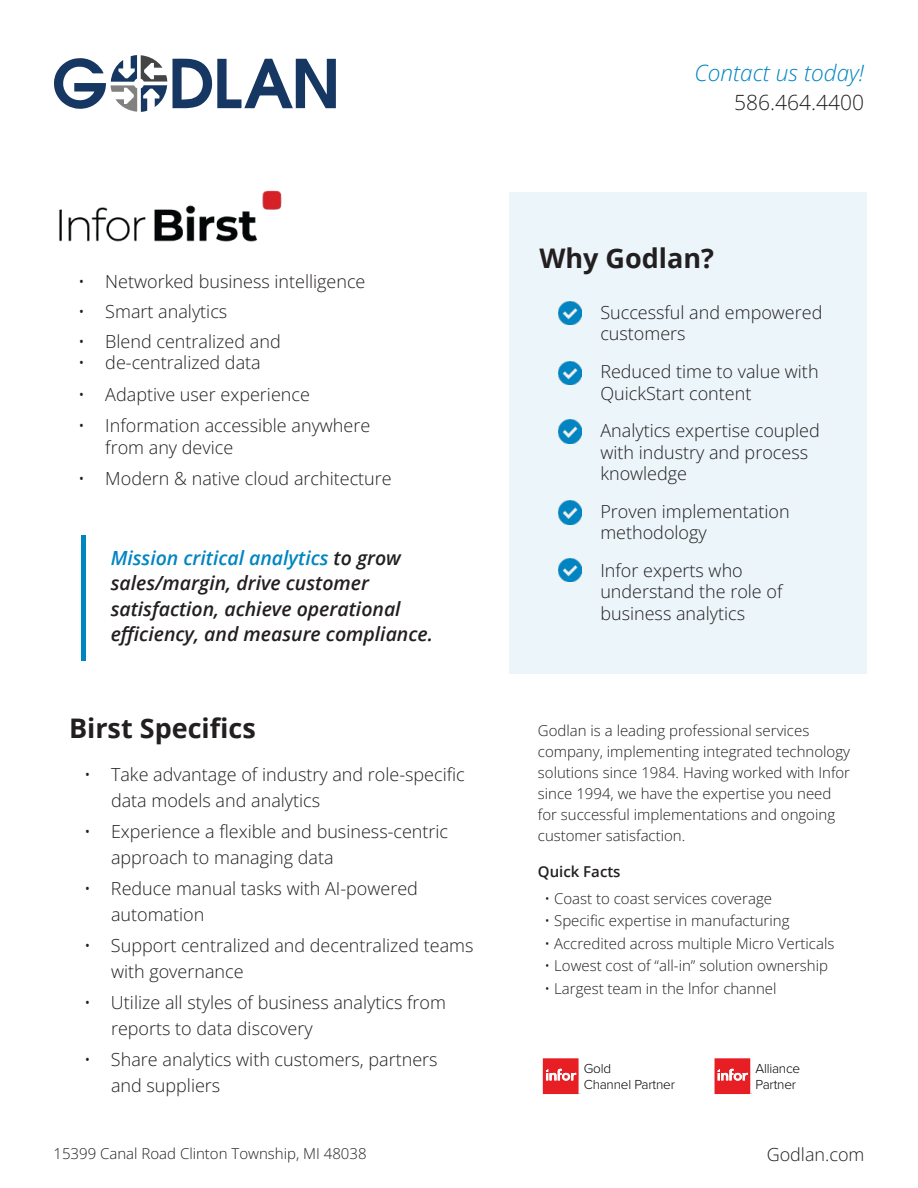
<style>
.page{position:relative;width:918px;height:1188px;background:#fff}
.page>*{position:absolute;margin:0;border:0;box-sizing:border-box;transform-origin:0 0}
.t1{font:700 27px "Open Sans";color:#231f20}
.t2{font:italic 22.5px "Open Sans";color:#0085c1}
.t3{font:21px "Open Sans";color:#231f20}
.t4{font:italic 600 19.5px/25.5px "Open Sans";color:#231f20}
.t5{font:18px/21.6px "Open Sans";color:#231f20}
.t6{font:15px/21px "Open Sans";color:#231f20}
.t7{font:600 15px "Open Sans";color:#231f20}
.t8{font:300 13.5px/16.2px "Proxima Nova";letter-spacing:-.015em;color:#040503}
.s1{color:#0085c1}
</style>
<div class="page">
<div style="left:509px;top:192px;width:358px;height:482px;background:#ebf5fa"></div>
<svg style="left:54px;top:55px;width:282px;height:57px"></svg>
<img style="left:59px;top:190px;width:223px;height:52px">
<img style="left:558px;top:301px;width:24px;height:24px">
<img style="left:558px;top:361px;width:24px;height:24px">
<img style="left:558px;top:420px;width:24px;height:23px">
<img style="left:558px;top:500px;width:24px;height:24px">
<img style="left:558px;top:558px;width:24px;height:24px">
<svg style="left:543px;top:1058px;width:38px;height:36px"></svg>
<svg style="left:714px;top:1058px;width:38px;height:36px"></svg>
<div style="left:81px;top:535px;width:5px;height:126px;background:#0085c1"></div>
<p class="t2" style="left:694px;top:64px;width:171px">Contact us today!</p>
<p class="t5" style="left:78px;top:272px;width:289px">• Networked business intelligence</p>
<p class="t5" style="left:78px;top:302px;width:150px">• Smart analytics</p>
<p class="t5" style="left:78px;top:332px;width:204px">• Blend centralized and</p>
<p class="t5" style="left:78px;top:354px;width:184px">• de-centralized data</p>
<p class="t5" style="left:78px;top:385px;width:233px">• Adaptive user experience</p>
<p class="t5" style="left:105px;top:417px;width:267px;text-indent:-27px">• Information accessible anywhere from any device</p>
<p class="t5" style="left:78px;top:470px;width:315px">• Modern &amp; native cloud architecture</p>
<p class="t4" style="left:111px;top:547px;width:324px"><span class="s1">Mission critical analytics</span> to grow sales/margin, drive customer satisfaction, achieve operational efficiency, and measure compliance.</p>
<h1 class="t1" style="left:69px;top:709px;width:188px">Birst Specifics</h1>
<p class="t5" style="left:111px;top:764px;width:355px;line-height:25.5px;text-indent:-27px">• Take advantage of industry and role-specific data models and analytics</p>
<p class="t5" style="left:111px;top:821px;width:339px;line-height:25.5px;text-indent:-27px">• Experience a flexible and business-centric approach to managing data</p>
<p class="t5" style="left:111px;top:878px;width:308px;line-height:25.5px;text-indent:-27px">• Reduce manual tasks with AI-powered automation</p>
<p class="t5" style="left:111px;top:935px;width:364px;line-height:25.5px;text-indent:-27px">• Support centralized and decentralized teams with governance</p>
<p class="t5" style="left:111px;top:992px;width:336px;line-height:25.5px;text-indent:-27px">• Utilize all styles of business analytics from reports to data discovery</p>
<p class="t5" style="left:111px;top:1049px;width:328px;line-height:25.5px;text-indent:-27px">• Share analytics with customers, partners and suppliers</p>
<p class="t3" style="left:734px;top:94px;width:131px">586.464.4400</p>
<h1 class="t1" style="left:539px;top:247px;width:176px">Why Godlan?</h1>
<p class="t5" style="left:600px;top:303px;width:224px">Successful and empowered customers</p>
<p class="t5" style="left:600px;top:362px;width:220px">Reduced time to value with<br>QuickStart content</p>
<p class="t5" style="left:600px;top:421px;width:221px">Analytics expertise coupled with industry and process knowledge</p>
<p class="t5" style="left:600px;top:502px;width:191px">Proven implementation methodology</p>
<p class="t5" style="left:600px;top:561px;width:184px">Infor experts who understand the role of business analytics</p>
<p class="t6" style="left:538px;top:721px;width:314px">Godlan is a leading professional services company, implementing integrated technology solutions since 1984. Having worked with Infor since 1994, we have the expertise you need for successful implementations and ongoing customer satisfaction.</p>
<p class="t7" style="left:538px;top:865px;width:84px">Quick Facts</p>
<p class="t6" style="left:545px;top:889px;width:229px">• Coast to coast services coverage</p>
<p class="t6" style="left:545px;top:910px;width:246px">• Specific expertise in manufacturing</p>
<p class="t6" style="left:545px;top:934px;width:291px">• Accredited across multiple Micro Verticals</p>
<p class="t6" style="left:545px;top:957px;width:285px">• Lowest cost of “all-in” solution ownership</p>
<p class="t6" style="left:545px;top:979px;width:233px">• Largest team in the lnfor channel</p>
<p class="t8" style="left:584px;top:1060px;width:93px">Gold<br>Channel Partner</p>
<p class="t8" style="left:755px;top:1060px;width:46px">Alliance<br>Partner</p>
<p class="t6" style="left:53px;top:1144px;width:315px">15399 Canal Road Clinton Township, MI 48038</p>
<p class="t5" style="left:767px;top:1145px;width:99px">Godlan.com</p>
</div>
